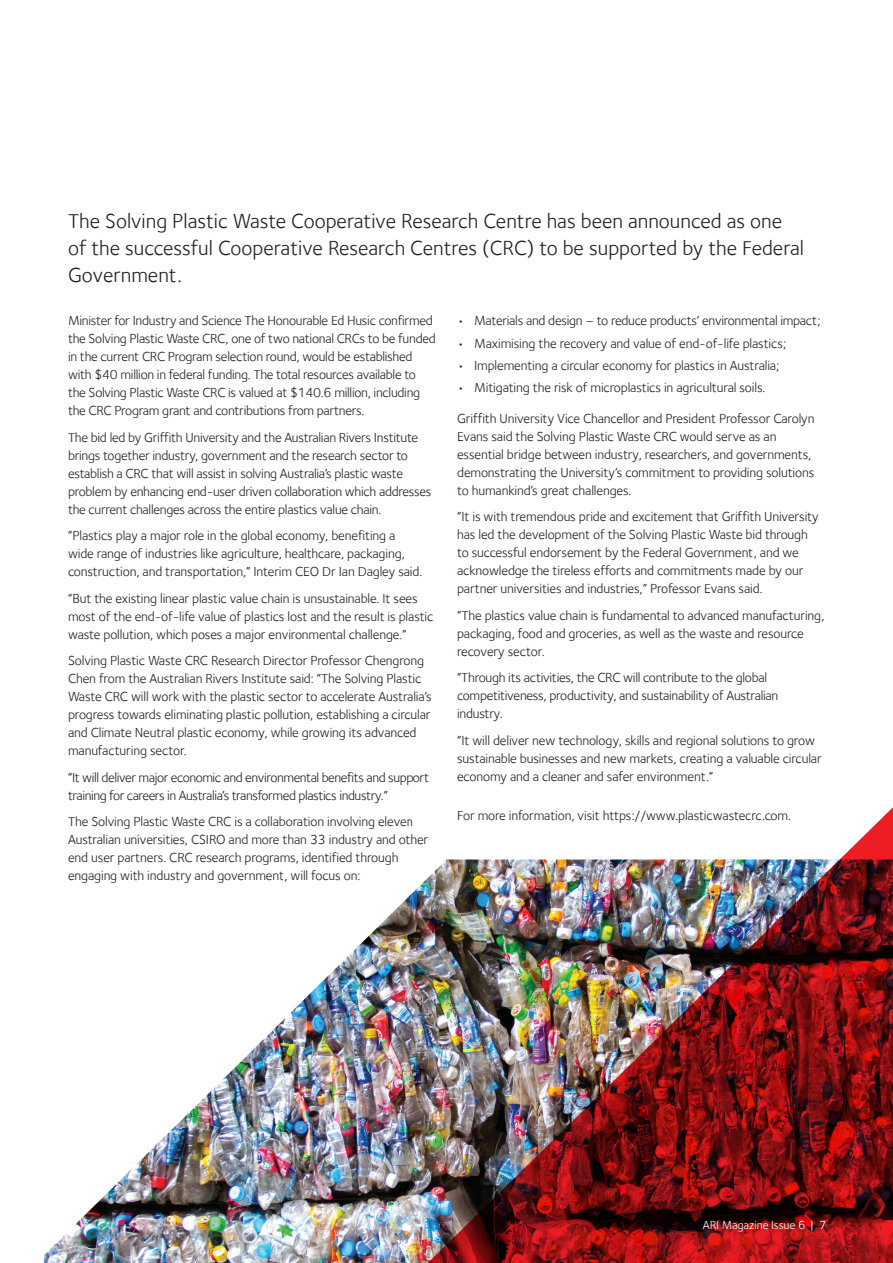
<style>
.page{position:relative;width:893px;height:1263px;background:#fff}
.page>*{position:absolute;margin:0;border:0;box-sizing:border-box;transform-origin:0 0}
.Intro{font:21px/27px "Foundry Sterling";color:#231f20}
.Body_Copy{font:13.5px/18px "Foundry Sterling";letter-spacing:-.01em;color:#231f20}
.Body_Copy-2{font:13.5px/18px "Foundry Sterling";letter-spacing:-.03em;color:#231f20}
.Footer_Right_Black{font:12px "Foundry Sterling";letter-spacing:-.01em;color:#fff}
</style>
<div class="page">
<img style="left:44px;top:895px;width:366px;height:368px">
<img style="left:410px;top:807px;width:483px;height:456px">
<p class="Intro" style="left:68px;top:207px;width:737px">The Solving Plastic Waste Cooperative Research Centre has been announced as one of the successful Cooperative Research Centres (CRC) to be supported by the Federal<br>Government.</p>
<p class="Body_Copy" style="left:68px;top:312px;width:369px">Minister for Industry and Science The Honourable Ed Husic confirmed the Solving Plastic Waste CRC, one of two national CRCs to be funded in the current CRC Program selection round, would be established with $40 million in federal funding. The total resources available to the Solving Plastic Waste CRC is valued at $140.6 million, including the CRC Program grant and contributions from partners.</p>
<p class="Body_Copy" style="left:68px;top:428px;width:365px">The bid led by Griffith University and the Australian Rivers Institute brings together industry, government and the research sector to establish a CRC that will assist in solving Australia’s plastic waste problem by enhancing end-user driven collaboration which addresses the current challenges across the entire plastics value chain.</p>
<p class="Body_Copy" style="left:68px;top:527px;width:356px">“Plastics play a major role in the global economy, benefiting a wide range of industries like agriculture, healthcare, packaging, construction, and transportation,” Interim CEO Dr Ian Dagley said.</p>
<p class="Body_Copy" style="left:68px;top:589px;width:367px">“But the existing linear plastic value chain is unsustainable. It sees most of the end-of-life value of plastics lost and the result is plastic waste pollution, which poses a major environmental challenge.”</p>
<p class="Body_Copy" style="left:68px;top:652px;width:365px">Solving Plastic Waste CRC Research Director Professor Chengrong Chen from the Australian Rivers Institute said: “The Solving Plastic Waste CRC will work with the plastic sector to accelerate Australia’s progress towards eliminating plastic pollution, establishing a circular and Climate Neutral plastic economy, while growing its advanced manufacturing sector.</p>
<p class="Body_Copy-2" style="left:68px;top:768px;width:363px">“It will deliver major economic and environmental benefits and support training for careers in Australia’s transformed plastics industry.”</p>
<p class="Body_Copy" style="left:68px;top:813px;width:362px">The Solving Plastic Waste CRC is a collaboration involving eleven Australian universities, CSIRO and more than 33 industry and other end user partners. CRC research programs, identified through engaging with industry and government, will focus on:</p>
<p class="Body_Copy" style="left:457px;top:312px;width:365px">• Materials and design – to reduce products’ environmental impact;</p>
<p class="Body_Copy" style="left:457px;top:334px;width:331px">• Maximising the recovery and value of end-of-life plastics;</p>
<p class="Body_Copy" style="left:457px;top:356px;width:324px">• Implementing a circular economy for plastics in Australia;</p>
<p class="Body_Copy" style="left:457px;top:378px;width:310px">• Mitigating the risk of microplastics in agricultural soils.</p>
<p class="Body_Copy" style="left:457px;top:409px;width:359px">Griffith University Vice Chancellor and President Professor Carolyn Evans said the Solving Plastic Waste CRC would serve as an essential bridge between industry, researchers, and governments, demonstrating the University’s commitment to providing solutions to humankind’s great challenges.</p>
<p class="Body_Copy" style="left:457px;top:508px;width:363px">“It is with tremendous pride and excitement that Griffith University has led the development of the Solving Plastic Waste bid through to successful endorsement by the Federal Government, and we acknowledge the tireless efforts and commitments made by our partner universities and industries,” Professor Evans said.</p>
<p class="Body_Copy" style="left:457px;top:606px;width:369px">“The plastics value chain is fundamental to advanced manufacturing, packaging, food and groceries, as well as the waste and resource recovery sector.</p>
<p class="Body_Copy" style="left:457px;top:669px;width:323px">“Through its activities, the CRC will contribute to the global competitiveness, productivity, and sustainability of Australian industry.</p>
<p class="Body_Copy" style="left:457px;top:731px;width:366px">“It will deliver new technology, skills and regional solutions to grow sustainable businesses and new markets, creating a valuable circular economy and a cleaner and safer environment.”</p>
<p class="Body_Copy" style="left:457px;top:806px;width:335px">For more information, visit https://www.plasticwastecrc.com.</p>
<p class="Footer_Right_Black" style="left:703px;top:1218px;width:125px">ARI Magazine Issue 6 | 7</p>
</div>
